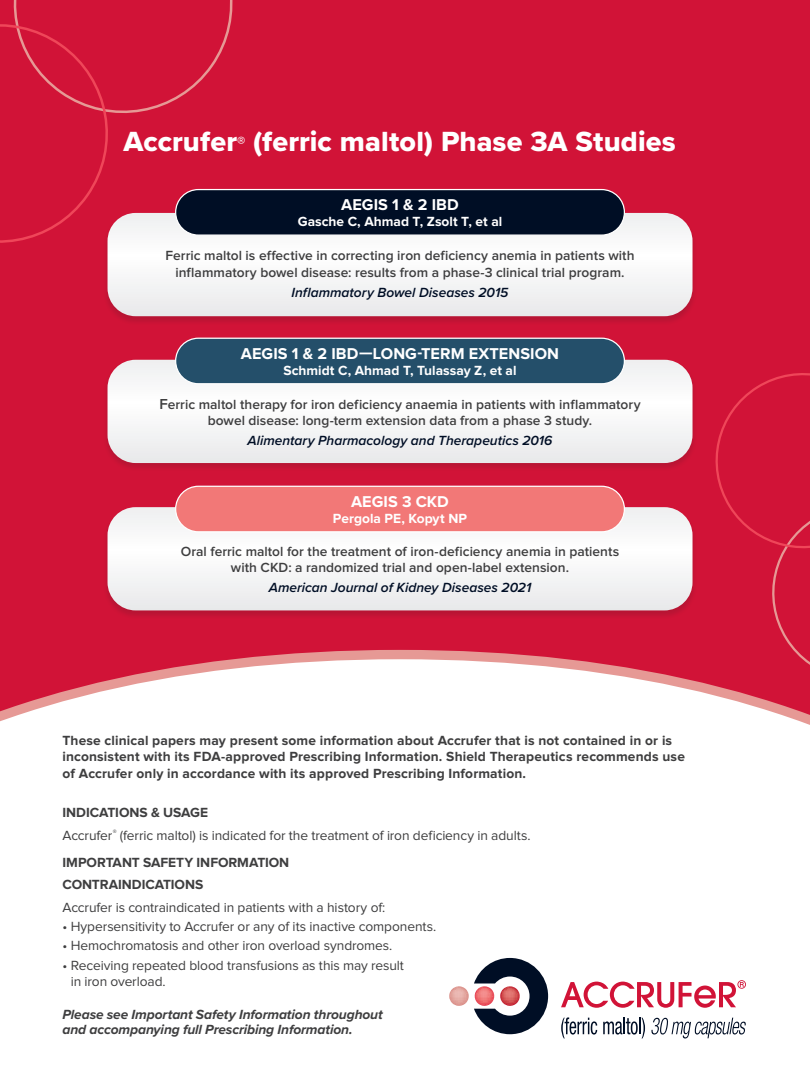
<style>
.page{position:relative;width:810px;height:1080px;background:#fff}
.page>*{position:absolute;margin:0;border:0;box-sizing:border-box;transform-origin:0 0}
.t1{font:28.75px "Proxima Nova Extrabld";letter-spacing:.005em;color:#fff}
.t2{font:700 16.25px "Proxima Nova";letter-spacing:.005em;color:#fff}
.t3{font:600 13.75px/16.5px "Proxima Nova";color:#3e3e3f;text-align:center}
.t4{font:13.75px/16.5px "Proxima Nova";letter-spacing:-.005em;color:#3e3e3f}
.Sub_Head{font:700 13.75px/16.5px "Proxima Nova";letter-spacing:.01em;color:#3e3e3f}
.t5{font:italic 600 13.75px "Proxima Nova";color:#000e25}
.t6{font:italic 700 13.75px/15px "Proxima Nova";letter-spacing:-.01em;color:#3e3e3f}
.t7{font:700 13.75px "Proxima Nova";color:#fff}
.s1{font-size:16.75px}
.s2{font-size:15px}
</style>
<div class="page">
<div style="left:0;top:0;width:810px;height:734px;background:#d11337"></div>
<svg style="left:0;top:649px;width:810px;height:85px"></svg>
<svg style="left:449px;top:958px;width:99px;height:76px"></svg>
<svg style="left:561px;top:1017px;width:36px;height:22px"></svg>
<svg style="left:603px;top:1018px;width:42px;height:21px"></svg>
<svg style="left:651px;top:1018px;width:95px;height:21px"></svg>
<svg style="left:561px;top:980px;width:185px;height:28px"></svg>
<svg style="left:0;top:0;width:246px;height:243px"></svg>
<svg style="left:701px;top:373px;width:109px;height:319px"></svg>
<div style="left:103px;top:212px;width:594px;height:113px;background:#231f20;opacity:.15"></div>
<svg style="left:108px;top:213px;width:585px;height:103px;background:#f4f1f2"></svg>
<div style="left:176px;top:190px;width:448px;height:45px;background:#000e25;border-radius:23px"></div>
<div style="left:175px;top:189px;width:450px;height:47px;border:1px solid #fff;border-radius:23px"></div>
<div style="left:103px;top:359px;width:594px;height:113px;background:#231f20;opacity:.15"></div>
<svg style="left:108px;top:360px;width:585px;height:103px;background:#f4f2f3"></svg>
<div style="left:176px;top:338px;width:448px;height:46px;background:#244f6a;border-radius:23px"></div>
<div style="left:175px;top:338px;width:450px;height:46px;border:1px solid #fff;border-radius:23px"></div>
<div style="left:103px;top:507px;width:594px;height:113px;background:#231f20;opacity:.15"></div>
<svg style="left:108px;top:507px;width:585px;height:103px;background:#f4f2f3"></svg>
<div style="left:176px;top:486px;width:448px;height:46px;background:#f27877;border-radius:23px"></div>
<div style="left:175px;top:486px;width:450px;height:46px;border:1px solid #fff;border-radius:23px"></div>
<p class="t1" style="left:124px;top:120px;width:554px">Accrufer<span class="s1">®</span> (ferric maltol) Phase 3A Studies</p>
<p class="t2" style="left:341px;top:197px;width:119px">AEGIS 1 &amp; 2 IBD</p>
<p class="t7" style="left:298px;top:215px;width:206px">Gasche C, Ahmad T, Zsolt T, et al</p>
<p class="t3" style="left:166px;top:248px;width:471px">Ferric maltol is effective in correcting iron deficiency anemia in patients with inflammatory bowel disease: results from a phase-3 clinical trial program.</p>
<p class="t5" style="left:292px;top:282px;width:218px">Inflammatory Bowel Diseases 2015</p>
<p class="t2" style="left:241px;top:346px;width:320px">AEGIS 1 &amp; 2 IBD—LONG-TERM EXTENSION</p>
<p class="t7" style="left:283px;top:365px;width:235px">Schmidt C, Ahmad T, Tulassay Z, et al</p>
<p class="t3" style="left:159px;top:397px;width:483px"><span class="s2">F</span>erric maltol therapy for iron deficiency anaemia in patients with inflammatory bowel disease: long-term extension data from a phase 3 study.</p>
<p class="t5" style="left:248px;top:431px;width:307px">Alimentary Pharmacology and Therapeutics 2016</p>
<p class="t2" style="left:351px;top:494px;width:99px">AEGIS 3 CKD</p>
<p class="t7" style="left:333px;top:512px;width:136px">Pergola PE, Kopyt NP</p>
<p class="t3" style="left:181px;top:544px;width:440px">Oral ferric maltol for the treatment of iron-deficiency anemia in patients with CKD: a randomized trial and open-label extension.</p>
<p class="t5" style="left:269px;top:578px;width:264px">American Journal of Kidney Diseases 2021</p>
<p class="Sub_Head" style="left:63px;top:732px;width:624px">These clinical papers may present some information about Accrufer that is not contained in or is inconsistent with its FDA-approved Prescribing Information. Shield Therapeutics recommends use of Accrufer only in accordance with its approved Prescribing Information.</p>
<p class="Sub_Head" style="left:63px;top:805px;width:147px">INDICATIONS &amp; USAGE</p>
<p class="t4" style="left:63px;top:827px;width:469px">Accrufer<sup>®</sup> (ferric maltol) is indicated for the treatment of iron deficiency in adults.</p>
<p class="Sub_Head" style="left:63px;top:855px;width:228px">IMPORTANT SAFETY INFORMATION</p>
<p class="Sub_Head" style="left:63px;top:877px;width:142px">CONTRAINDICATIONS</p>
<p class="t4" style="left:63px;top:899px;width:324px">Accrufer is contraindicated in patients with a history of:</p>
<p class="t4" style="left:63px;top:919px;width:375px">• Hypersensitivity to Accrufer or any of its inactive components.</p>
<p class="t4" style="left:63px;top:938px;width:331px">• Hemochromatosis and other iron overload syndromes.</p>
<p class="t4" style="left:71px;top:957px;width:335px;text-indent:-8px">• Receiving repeated blood transfusions as this may result in iron overload.</p>
<p class="t6" style="left:63px;top:1007px;width:322px">Please see Important Safety Information throughout and accompanying full Prescribing Information.</p>
</div>
